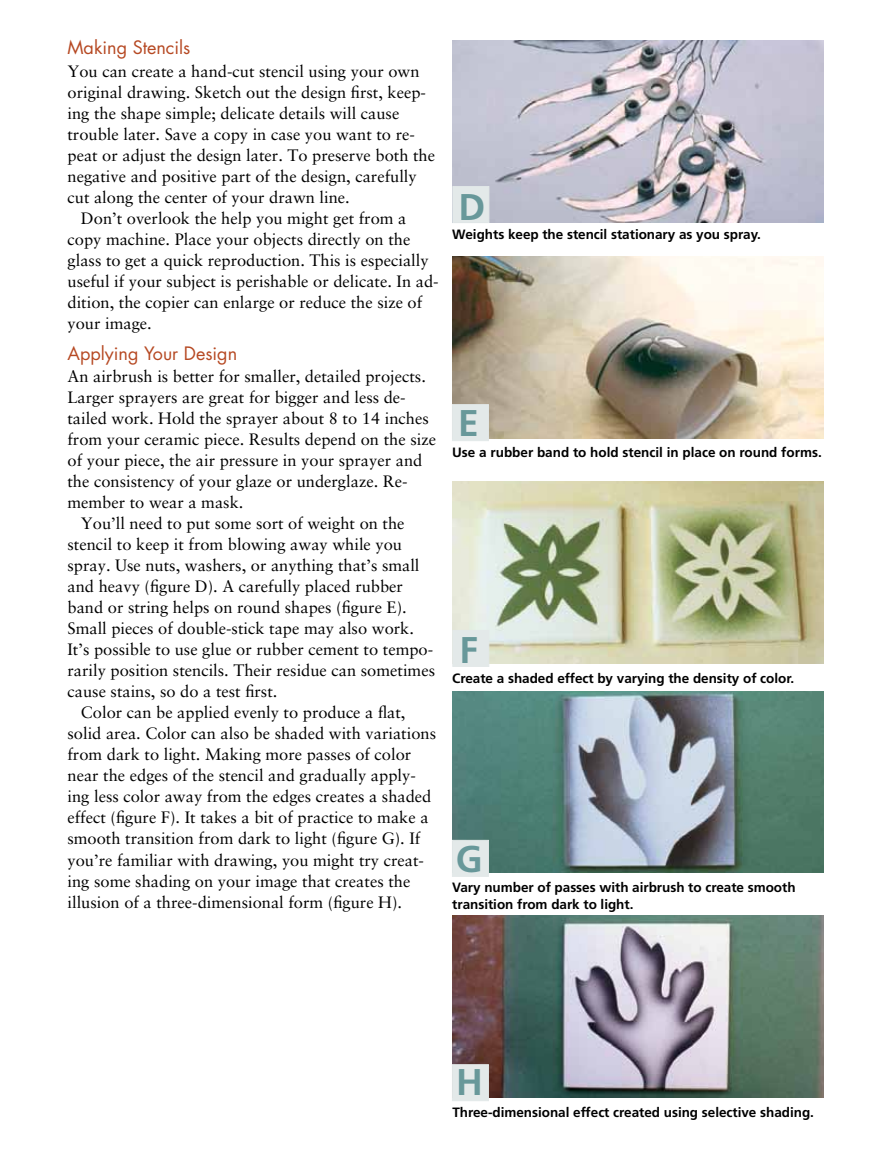
<style>
.page{position:relative;width:891px;height:1175px;background:#fff}
.page>*{position:absolute;margin:0;border:0;box-sizing:border-box;transform-origin:0 0}
.t1{font:700 37.2px "Frutiger";color:#68989a}
.t2{font:18px "Futura";color:#b64923}
.t3{font:16.5px "Sabon";color:#000}
.t4{font:700 13.5px/16.5px "Frutiger";color:#000}
</style>
<div class="page">
<img style="left:453px;top:40px;width:370px;height:182px">
<div style="left:453px;top:186px;width:36px;height:37px;background:#e3e9e9"></div>
<img style="left:452px;top:256px;width:372px;height:182px">
<div style="left:452px;top:404px;width:37px;height:37px;background:#e3e9e9"></div>
<img style="left:452px;top:482px;width:372px;height:181px">
<div style="left:453px;top:630px;width:36px;height:36px;background:#e3e9e9"></div>
<img style="left:452px;top:691px;width:372px;height:182px">
<div style="left:452px;top:840px;width:37px;height:36px;background:#e3e9e9"></div>
<img style="left:452px;top:915px;width:372px;height:182px">
<div style="left:452px;top:1064px;width:37px;height:36px;background:#e3e9e9;border:1px solid #e3e9e9"></div>
<p class="t2" style="left:68px;top:36px;width:124px">Making Stencils</p>
<p class="t3" style="left:68px;top:61px;width:354px">You can create a hand-cut stencil using your own</p>
<p class="t3" style="left:68px;top:82px;width:360px">original drawing. Sketch out the design first, keep-</p>
<p class="t3" style="left:68px;top:103px;width:333px">ing the shape simple; delicate details will cause</p>
<p class="t3" style="left:68px;top:124px;width:349px">trouble later. Save a copy in case you want to re-</p>
<p class="t3" style="left:68px;top:145px;width:369px">peat or adjust the design later. To preserve both the</p>
<p class="t3" style="left:68px;top:166px;width:351px">negative and positive part of the design, carefully</p>
<p class="t3" style="left:68px;top:187px;width:284px">cut along the center of your drawn line.</p>
<p class="t3" style="left:81px;top:208px;width:327px">Don’t overlook the help you might get from a</p>
<p class="t3" style="left:68px;top:229px;width:344px">copy machine. Place your objects directly on the</p>
<p class="t3" style="left:68px;top:250px;width:363px">glass to get a quick reproduction. This is especially</p>
<p class="t3" style="left:68px;top:271px;width:373px">useful if your subject is perishable or delicate. In ad-</p>
<p class="t3" style="left:68px;top:292px;width:356px">dition, the copier can enlarge or reduce the size of</p>
<p class="t3" style="left:68px;top:313px;width:86px">your image.</p>
<p class="t2" style="left:68px;top:341px;width:171px">Applying Your Design</p>
<p class="t3" style="left:68px;top:366px;width:360px">An airbrush is better for smaller, detailed projects.</p>
<p class="t3" style="left:68px;top:387px;width:340px">Larger sprayers are great for bigger and less de-</p>
<p class="t3" style="left:68px;top:408px;width:363px">tailed work. Hold the sprayer about 8 to 14 inches</p>
<p class="t3" style="left:68px;top:429px;width:370px">from your ceramic piece. Results depend on the size</p>
<p class="t3" style="left:68px;top:450px;width:356px">of your piece, the air pressure in your sprayer and</p>
<p class="t3" style="left:68px;top:471px;width:342px">the consistency of your glaze or underglaze. Re-</p>
<p class="t3" style="left:68px;top:492px;width:177px">member to wear a mask.</p>
<p class="t3" style="left:81px;top:513px;width:325px">You’ll need to put some sort of weight on the</p>
<p class="t3" style="left:68px;top:534px;width:336px">stencil to keep it from blowing away while you</p>
<p class="t3" style="left:68px;top:556px;width:354px">spray. Use nuts, washers, or anything that’s small</p>
<p class="t3" style="left:68px;top:577px;width:337px">and heavy (figure D). A carefully placed rubber</p>
<p class="t3" style="left:68px;top:598px;width:341px">band or string helps on round shapes (figure E).</p>
<p class="t3" style="left:68px;top:619px;width:348px">Small pieces of double-stick tape may also work.</p>
<p class="t3" style="left:68px;top:640px;width:367px">It’s possible to use glue or rubber cement to tempo-</p>
<p class="t3" style="left:68px;top:661px;width:369px">rarily position stencils. Their residue can sometimes</p>
<p class="t3" style="left:68px;top:682px;width:211px">cause stains, so do a test first.</p>
<p class="t3" style="left:81px;top:703px;width:326px">Color can be applied evenly to produce a flat,</p>
<p class="t3" style="left:68px;top:724px;width:370px">solid area. Color can also be shaded with variations</p>
<p class="t3" style="left:68px;top:745px;width:345px">from dark to light. Making more passes of color</p>
<p class="t3" style="left:68px;top:766px;width:350px">near the edges of the stencil and gradually apply-</p>
<p class="t3" style="left:68px;top:787px;width:365px">ing less color away from the edges creates a shaded</p>
<p class="t3" style="left:68px;top:808px;width:363px">effect (figure F). It takes a bit of practice to make a</p>
<p class="t3" style="left:68px;top:829px;width:354px">smooth transition from dark to light (figure G). If</p>
<p class="t3" style="left:68px;top:850px;width:358px">you’re familiar with drawing, you might try creat-</p>
<p class="t3" style="left:68px;top:871px;width:344px">ing some shading on your image that creates the</p>
<p class="t3" style="left:68px;top:892px;width:336px">illusion of a three-dimensional form (figure H).</p>
<h1 class="t1" style="left:458px;top:185px;width:28px">D</h1>
<p class="t4" style="left:452px;top:226px;width:310px">Weights keep the stencil stationary as you spray.</p>
<h1 class="t1" style="left:458px;top:401px;width:22px">E</h1>
<p class="t4" style="left:452px;top:444px;width:371px">Use a rubber band to hold stencil in place on round forms.</p>
<h1 class="t1" style="left:460px;top:627px;width:20px">F</h1>
<p class="t4" style="left:452px;top:670px;width:343px">Create a shaded effect by varying the density of color.</p>
<h1 class="t1" style="left:456px;top:836px;width:28px">G</h1>
<p class="t4" style="left:452px;top:879px;width:345px">Vary number of passes with airbrush to create smooth transition from dark to light.</p>
<h1 class="t1" style="left:456px;top:1060px;width:28px">H</h1>
<p class="t4" style="left:452px;top:1103px;width:363px">Three-dimensional effect created using selective shading.</p>
</div>
